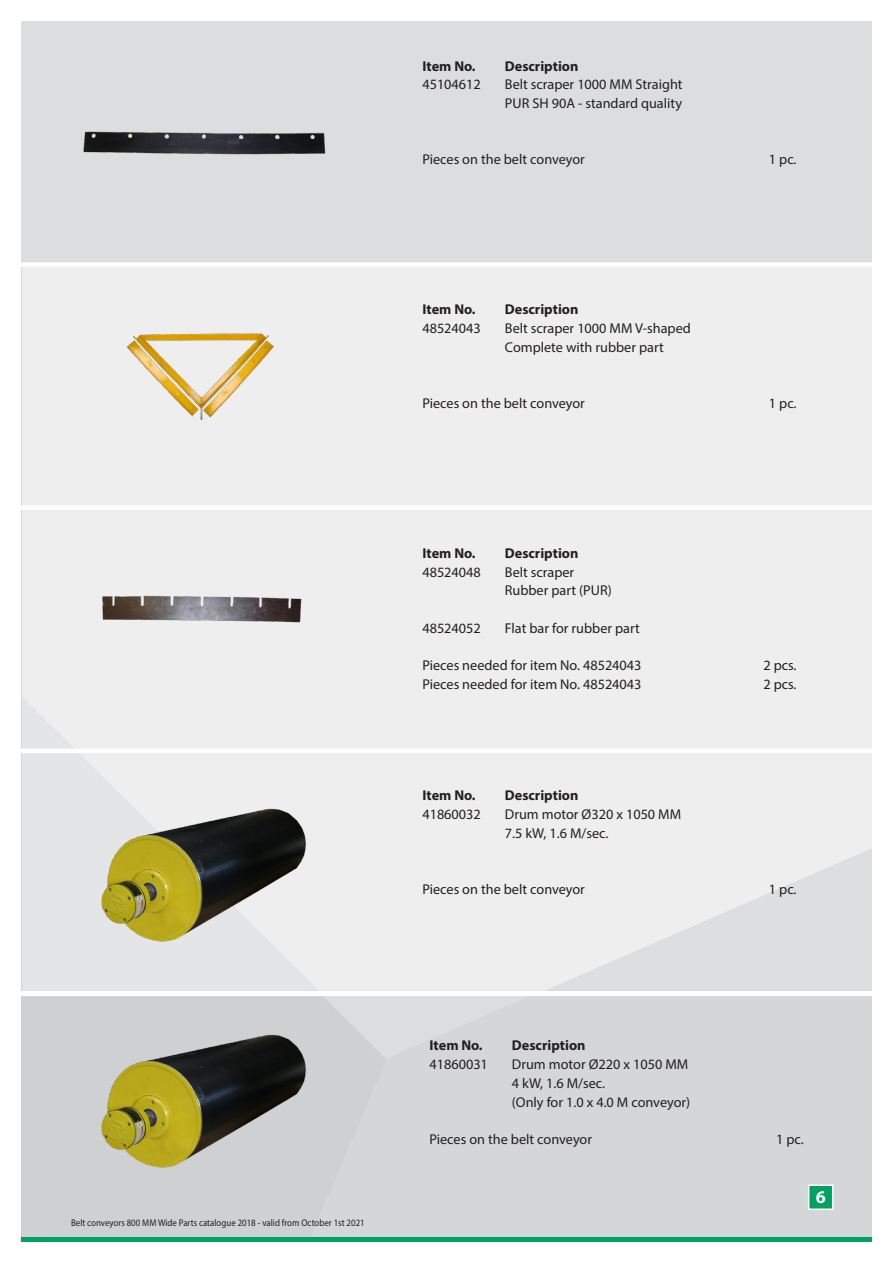
<style>
.page{position:relative;width:893px;height:1263px;background:#fff}
.page>*{position:absolute;margin:0;border:0;box-sizing:border-box;transform-origin:0 0}
.t1{font:700 18px "Myriad Pro";color:#fff}
.Brød{font:14.25px "Myriad Pro";color:#231f20}
.Brød-2{font:700 14.25px "Myriad Pro";color:#231f20}
.t2{font:9.75px "Myriad Pro";color:#231f20;scale:.91 1}
</style>
<div class="page">
<div style="left:22px;top:267px;width:850px;height:724px;background:#eeeeef"></div>
<svg style="left:545px;top:849px;width:327px;height:142px;background:#e5e5e7"></svg>
<div style="left:22px;top:996px;width:286px;height:241px;background:#cfd0d2"></div>
<div style="left:308px;top:996px;width:564px;height:241px;background:#d5d6d8"></div>
<div style="left:22px;top:21px;width:850px;height:243px;background:#dcdddf"></div>
<div style="left:22px;top:1237px;width:850px;height:5px;background:#00a261"></div>
<img style="left:83px;top:131px;width:243px;height:24px">
<div style="left:0;top:262px;width:893px;height:5px;background:#fff"></div>
<div style="left:0;top:505px;width:893px;height:5px;background:#fff"></div>
<hr style="left:0;top:749px;width:893px;height:4px;background:#fff">
<div style="left:808px;top:1184px;width:25px;height:26px;background:#00a261;border:2px solid #fff"></div>
<img style="left:71px;top:789px;width:269px;height:166px">
<img style="left:71px;top:302px;width:269px;height:166px">
<img style="left:71px;top:1015px;width:269px;height:166px">
<img style="left:71px;top:534px;width:269px;height:165px">
<p class="t2" style="left:71px;top:1217px;width:324px">Belt conveyors 800 MM Wide Parts catalogue 2018 - valid from October 1st 2021</p>
<p class="Brød-2" style="left:422px;top:57px;width:55px">Item No.</p>
<p class="Brød-2" style="left:505px;top:57px;width:75px">Description</p>
<p class="Brød" style="left:422px;top:76px;width:60px">45104612</p>
<p class="Brød" style="left:505px;top:76px;width:179px">Belt scraper 1000 MM Straight</p>
<p class="Brød" style="left:505px;top:95px;width:179px">PUR SH 90A - standard quality</p>
<p class="Brød" style="left:422px;top:151px;width:164px">Pieces on the belt conveyor</p>
<p class="Brød" style="left:769px;top:151px;width:29px">1 pc.</p>
<p class="Brød-2" style="left:422px;top:300px;width:55px">Item No.</p>
<p class="Brød-2" style="left:505px;top:300px;width:75px">Description</p>
<p class="Brød" style="left:422px;top:319px;width:60px">48524043</p>
<p class="Brød" style="left:505px;top:319px;width:187px">Belt scraper 1000 MM V-shaped</p>
<p class="Brød" style="left:505px;top:338px;width:160px">Complete with rubber part</p>
<p class="Brød" style="left:422px;top:394px;width:164px">Pieces on the belt conveyor</p>
<p class="Brød" style="left:769px;top:394px;width:29px">1 pc.</p>
<p class="Brød-2" style="left:422px;top:544px;width:55px">Item No.</p>
<p class="Brød-2" style="left:505px;top:544px;width:75px">Description</p>
<p class="Brød" style="left:422px;top:563px;width:60px">48524048</p>
<p class="Brød" style="left:505px;top:563px;width:71px">Belt scraper</p>
<p class="Brød" style="left:505px;top:582px;width:108px">Rubber part (PUR)</p>
<p class="Brød" style="left:422px;top:619px;width:60px">48524052</p>
<p class="Brød" style="left:505px;top:619px;width:136px">Flat bar for rubber part</p>
<p class="Brød" style="left:422px;top:657px;width:221px">Pieces needed for item No. 48524043</p>
<p class="Brød" style="left:763px;top:657px;width:35px">2 pcs.</p>
<p class="Brød" style="left:422px;top:675px;width:221px">Pieces needed for item No. 48524043</p>
<p class="Brød" style="left:763px;top:675px;width:35px">2 pcs.</p>
<p class="Brød-2" style="left:422px;top:786px;width:55px">Item No.</p>
<p class="Brød-2" style="left:505px;top:786px;width:75px">Description</p>
<p class="Brød" style="left:422px;top:805px;width:60px">41860032</p>
<p class="Brød" style="left:505px;top:805px;width:178px">Drum motor Ø320 x 1050 MM</p>
<p class="Brød" style="left:505px;top:824px;width:105px">7.5 kW, 1.6 M/sec.</p>
<p class="Brød" style="left:422px;top:880px;width:164px">Pieces on the belt conveyor</p>
<p class="Brød" style="left:769px;top:880px;width:29px">1 pc.</p>
<p class="Brød-2" style="left:429px;top:1036px;width:55px">Item No.</p>
<p class="Brød-2" style="left:512px;top:1036px;width:75px">Description</p>
<p class="Brød" style="left:429px;top:1055px;width:60px">41860031</p>
<p class="Brød" style="left:512px;top:1055px;width:178px">Drum motor Ø220 x 1050 MM</p>
<p class="Brød" style="left:512px;top:1074px;width:95px">4 kW, 1.6 M/sec.</p>
<p class="Brød" style="left:512px;top:1093px;width:180px">(Only for 1.0 x 4.0 M conveyor)</p>
<p class="Brød" style="left:429px;top:1130px;width:164px">Pieces on the belt conveyor</p>
<p class="Brød" style="left:776px;top:1130px;width:29px">1 pc.</p>
<p class="t1" style="left:816px;top:1185px;width:11px">6</p>
</div>
